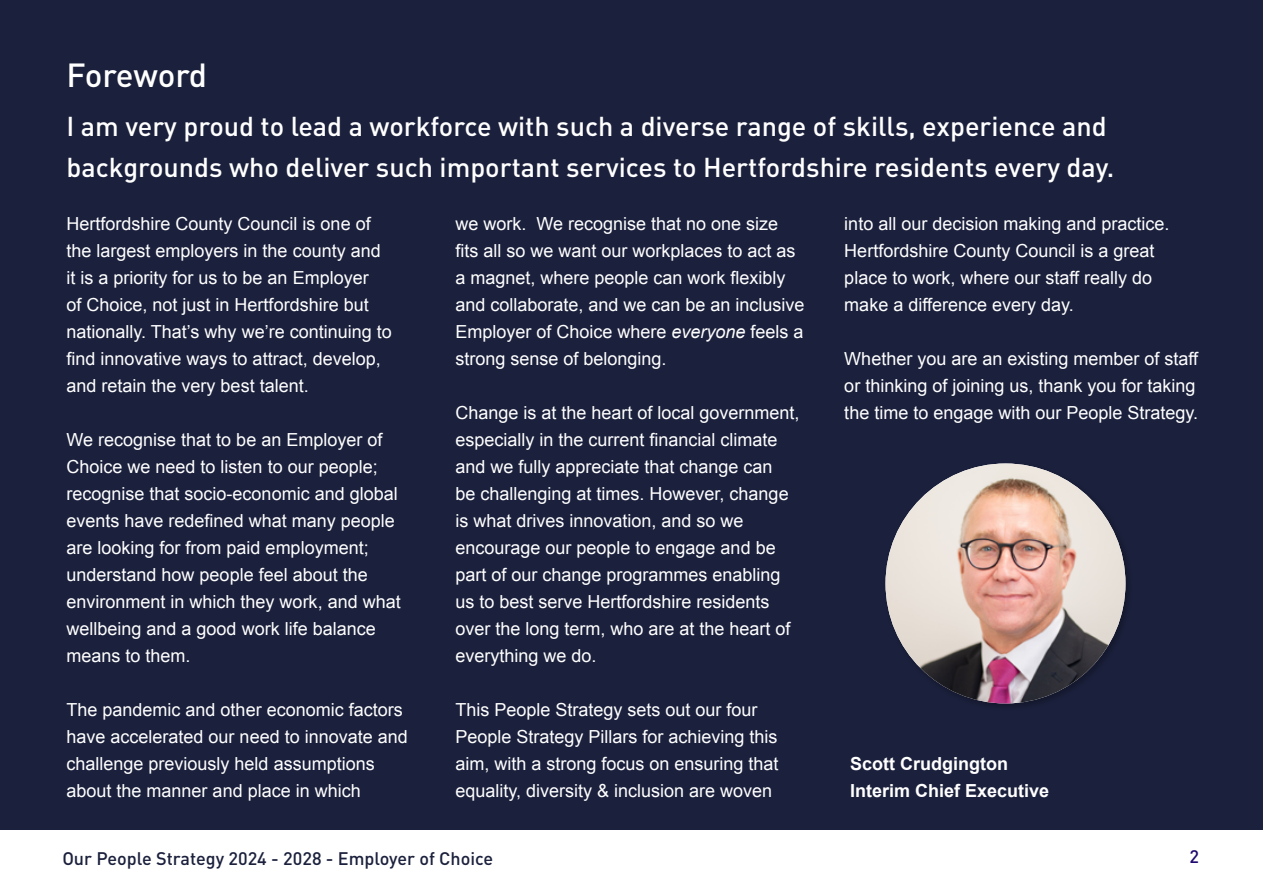
<style>
.page{position:relative;width:1263px;height:893px;background:#fff}
.page>*{position:absolute;margin:0;border:0;box-sizing:border-box;transform-origin:0 0}
.header_233{font:500 33px "DIN";letter-spacing:-.005em;color:#fff}
.Stand_first{font:500 27px/40.5px "DIN";color:#fff}
.body{font:18px/27px "Arial";color:#fff}
.t1{font:500 18px "DIN";color:#1b203c}
.body_bold{font:700 18px/27px "Arial";color:#fff}
.t2{font:500 18px "DIN";color:#210971}
.s1{font-style:italic}
</style>
<div class="page">
<div style="left:0;top:0;width:1263px;height:829px;background:#1b203c"></div>
<img style="left:885px;top:463px;width:240px;height:240px;border-radius:120px">
<p class="header_233" style="left:67px;top:54px;width:142px">Foreword</p>
<p class="Stand_first" style="left:67px;top:105px;width:1049px">I am very proud to lead a workforce with such a diverse range of skills, experience and backgrounds who deliver such important services to Hertfordshire residents every day.</p>
<p class="body" style="left:67px;top:211px;width:327px">Hertfordshire County Council is one of the largest employers in the county and it is a priority for us to be an Employer<br>of Choice, not just in Hertfordshire but nationally. That’s why we’re continuing to find innovative ways to attract, develop, and retain the very best talent.</p>
<p class="body" style="left:67px;top:427px;width:336px">We recognise that to be an Employer of Choice we need to listen to our people; recognise that socio-economic and global events have redefined what many people are looking for from paid employment; understand how people feel about the environment in which they work, and what wellbeing and a good work life balance means to them.</p>
<p class="body" style="left:455px;top:211px;width:351px">we work. We recognise that no one size fits all so we want our workplaces to act as a magnet, where people can work flexibly and collaborate, and we can be an inclusive Employer of Choice where <span class="s1">everyone</span> feels a strong sense of belonging.</p>
<p class="body" style="left:455px;top:400px;width:346px">Change is at the heart of local government, especially in the current financial climate and we fully appreciate that change can<br>be challenging at times. However, change is what drives innovation, and so we encourage our people to engage and be part of our change programmes enabling us to best serve Hertfordshire residents over the long term, who are at the heart of everything we do.</p>
<p class="body" style="left:455px;top:697px;width:325px">This People Strategy sets out our four People Strategy Pillars for achieving this aim, with a strong focus on ensuring that equality, diversity &amp; inclusion are woven</p>
<p class="body" style="left:844px;top:211px;width:327px">into all our decision making and practice.<br>Hertfordshire County Council is a great place to work, where our staff really do make a difference every day.</p>
<p class="body" style="left:844px;top:346px;width:355px">Whether you are an existing member of staff or thinking of joining us, thank you for taking the time to engage with our People Strategy.</p>
<p class="body" style="left:67px;top:697px;width:343px">The pandemic and other economic factors have accelerated our need to innovate and challenge previously held assumptions about the manner and place in which</p>
<p class="body_bold" style="left:850px;top:750px;width:201px">Scott Crudgington<br>Interim Chief Executive</p>
<p class="t1" style="left:62px;top:847px;width:432px">Our People Strategy 2024 - 2028 - Employer of Choice</p>
<p class="t2" style="left:1189px;top:845px;width:11px">2</p>
</div>
